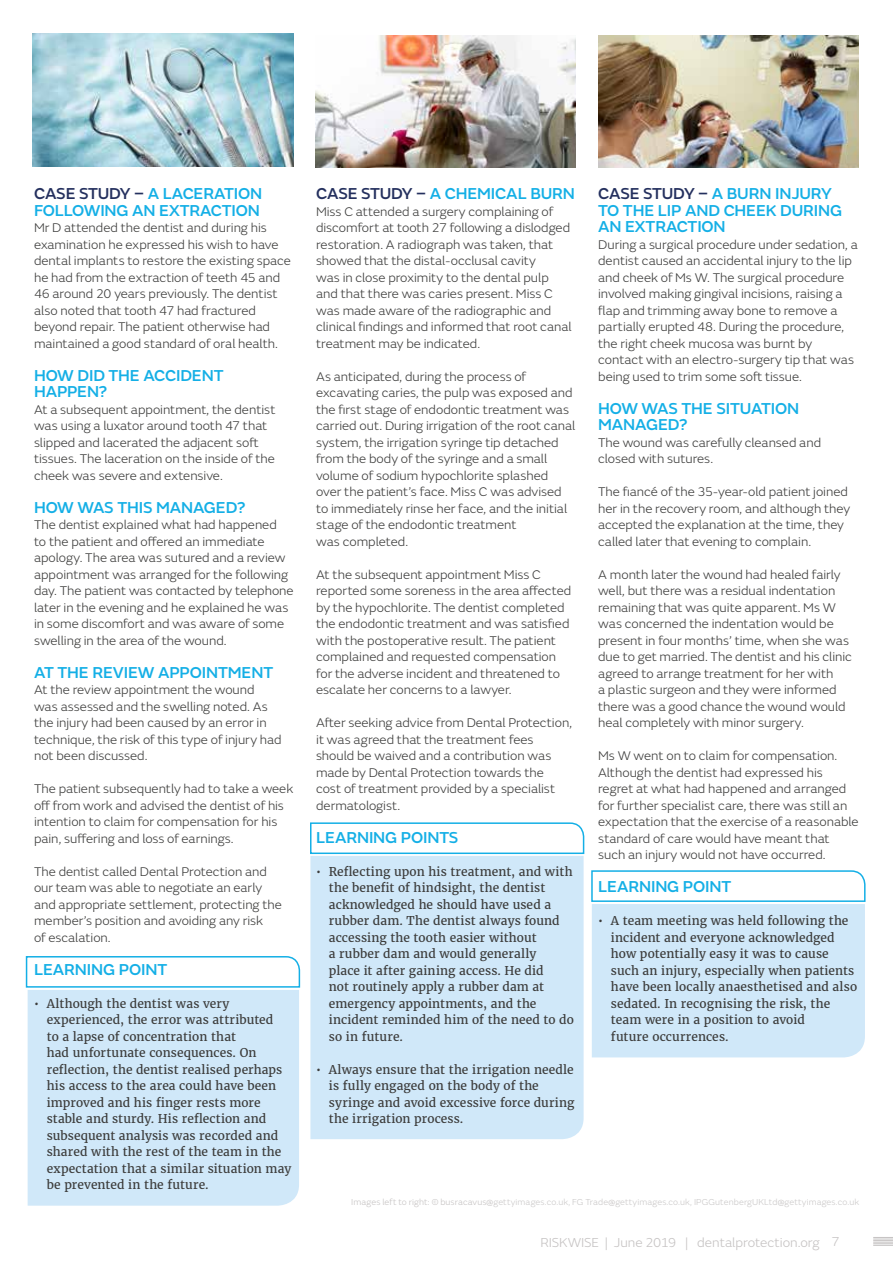
<style>
.page{position:relative;width:893px;height:1263px;background:#fff}
.page>*{position:absolute;margin:0;border:0;box-sizing:border-box;transform-origin:0 0}
.Subtitle{font:500 16.5px/16.5px "FS Emeric";letter-spacing:-.01em;color:#14afe6}
.t1{font:300 13.5px "FS Emeric";color:#c5c2c2}
.Body{font:300 13.2px/16.5px "FS Emeric";color:#3c3c3b}
.t2{font:12px/16.5px "Merriweather";letter-spacing:.01em;color:#3c3c3b}
.Small_print{font:300 9px "FS Emeric";letter-spacing:.01em;color:#cac8c8}
.s1{color:#24305e}
.s2{color:#c5c2c2}
</style>
<div class="page">
<svg style="left:873px;top:1237px;width:20px;height:9px"></svg>
<div style="left:28px;top:990px;width:271px;height:216px;background:#d0e8f9"></div>
<div style="left:310px;top:856px;width:274px;height:283px;background:#d0e8f9"></div>
<img style="left:33px;top:34px;width:261px;height:132px">
<img style="left:315px;top:35px;width:261px;height:133px">
<img style="left:598px;top:35px;width:261px;height:133px">
<svg style="left:591px;top:870px;width:275px;height:187px"></svg>
<svg style="left:310px;top:822px;width:275px;height:33px"></svg>
<svg style="left:25px;top:956px;width:276px;height:32px"></svg>
<p class="Subtitle" style="left:34px;top:184px;width:230px"><span class="s1">CASE STUDY –</span> A LACERATION<br>FOLLOWING AN EXTRACTION</p>
<p class="Body" style="left:34px;top:219px;width:258px">Mr D attended the dentist and during his examination he expressed his wish to have dental implants to restore the existing space he had from the extraction of teeth 45 and 46 around 20 years previously. The dentist also noted that tooth 47 had fractured beyond repair. The patient otherwise had maintained a good standard of oral health.</p>
<p class="Subtitle" style="left:34px;top:366px;width:191px">HOW DID THE ACCIDENT<br>HAPPEN?</p>
<p class="Body" style="left:34px;top:400px;width:243px">At a subsequent appointment, the dentist was using a luxator around tooth 47 that slipped and lacerated the adjacent soft tissues. The laceration on the inside of the cheek was severe and extensive.</p>
<p class="Subtitle" style="left:34px;top:498px;width:213px">HOW WAS THIS MANAGED?</p>
<p class="Body" style="left:34px;top:516px;width:261px">The dentist explained what had happened<br>to the patient and offered an immediate apology. The area was sutured and a review appointment was arranged for the following day. The patient was contacted by telephone later in the evening and he explained he was in some discomfort and was aware of some swelling in the area of the wound.</p>
<p class="Subtitle" style="left:34px;top:663px;width:241px">AT THE REVIEW APPOINTMENT</p>
<p class="Body" style="left:34px;top:681px;width:249px">At the review appointment the wound was assessed and the swelling noted. As the injury had been caused by an error in technique, the risk of this type of injury had not been discussed.</p>
<p class="Body" style="left:34px;top:780px;width:261px">The patient subsequently had to take a week off from work and advised the dentist of his intention to claim for compensation for his pain, suffering and loss of earnings.</p>
<p class="Body" style="left:34px;top:862px;width:249px">The dentist called Dental Protection and our team was able to negotiate an early and appropriate settlement, protecting the member’s position and avoiding any risk<br>of escalation.</p>
<p class="Subtitle" style="left:34px;top:960px;width:135px">LEARNING POINT</p>
<p class="t2" style="left:47px;top:995px;width:246px;text-indent:-13px">• Although the dentist was very experienced, the error was attributed<br>to a lapse of concentration that<br>had unfortunate consequences. On reflection, the dentist realised perhaps his access to the area could have been improved and his finger rests more stable and sturdy. His reflection and subsequent analysis was recorded and shared with the rest of the team in the expectation that a similar situation may be prevented in the future.</p>
<p class="Subtitle" style="left:316px;top:184px;width:260px"><span class="s1">CASE STUDY –</span> A CHEMICAL BURN</p>
<p class="Body" style="left:316px;top:202px;width:257px">Miss C attended a surgery complaining of discomfort at tooth 27 following a dislodged restoration. A radiograph was taken, that showed that the distal-occlusal cavity<br>was in close proximity to the dental pulp and that there was caries present. Miss C was made aware of the radiographic and clinical findings and informed that root canal treatment may be indicated.</p>
<p class="Body" style="left:316px;top:367px;width:261px">As anticipated, during the process of excavating caries, the pulp was exposed and the first stage of endodontic treatment was carried out. During irrigation of the root canal system, the irrigation syringe tip detached from the body of the syringe and a small volume of sodium hypochlorite splashed over the patient’s face. Miss C was advised to immediately rinse her face, and the initial stage of the endodontic treatment<br>was completed.</p>
<p class="Body" style="left:316px;top:565px;width:257px">At the subsequent appointment Miss C reported some soreness in the area affected by the hypochlorite. The dentist completed the endodontic treatment and was satisfied with the postoperative result. The patient complained and requested compensation for the adverse incident and threatened to escalate her concerns to a lawyer.</p>
<p class="Body" style="left:316px;top:714px;width:258px">After seeking advice from Dental Protection, it was agreed that the treatment fees should be waived and a contribution was made by Dental Protection towards the cost of treatment provided by a specialist dermatologist.</p>
<p class="Subtitle" style="left:316px;top:828px;width:144px">LEARNING POINTS</p>
<p class="t2" style="left:329px;top:863px;width:247px;text-indent:-13px">• Reflecting upon his treatment, and with the benefit of hindsight, the dentist acknowledged he should have used a rubber dam. The dentist always found accessing the tooth easier without<br>a rubber dam and would generally<br>place it after gaining access. He did<br>not routinely apply a rubber dam at emergency appointments, and the incident reminded him of the need to do so in future.</p>
<p class="t2" style="left:329px;top:1061px;width:247px;text-indent:-13px">• Always ensure that the irrigation needle is fully engaged on the body of the syringe and avoid excessive force during the irrigation process.</p>
<p class="Subtitle" style="left:598px;top:184px;width:246px"><span class="s1">CASE STUDY –</span> A BURN INJURY<br>TO THE LIP AND CHEEK DURING<br>AN EXTRACTION</p>
<p class="Body" style="left:598px;top:235px;width:261px">During a surgical procedure under sedation, a dentist caused an accidental injury to the lip and cheek of Ms W. The surgical procedure involved making gingival incisions, raising a flap and trimming away bone to remove a partially erupted 48. During the procedure, the right cheek mucosa was burnt by contact with an electro-surgery tip that was being used to trim some soft tissue.</p>
<p class="Subtitle" style="left:598px;top:399px;width:203px">HOW WAS THE SITUATION<br>MANAGED?</p>
<p class="Body" style="left:598px;top:433px;width:224px">The wound was carefully cleansed and closed with sutures.</p>
<p class="Body" style="left:598px;top:483px;width:254px">The fiancé of the 35-year-old patient joined her in the recovery room, and although they accepted the explanation at the time, they called later that evening to complain.</p>
<p class="Body" style="left:598px;top:565px;width:255px">A month later the wound had healed fairly well, but there was a residual indentation remaining that was quite apparent. Ms W was concerned the indentation would be present in four months’ time, when she was due to get married. The dentist and his clinic agreed to arrange treatment for her with<br>a plastic surgeon and they were informed there was a good chance the wound would heal completely with minor surgery.</p>
<p class="Body" style="left:598px;top:747px;width:262px">Ms W went on to claim for compensation.<br>Although the dentist had expressed his regret at what had happened and arranged for further specialist care, there was still an expectation that the exercise of a reasonable standard of care would have meant that such an injury would not have occurred.</p>
<p class="Subtitle" style="left:598px;top:877px;width:135px">LEARNING POINT</p>
<p class="t2" style="left:611px;top:912px;width:248px;text-indent:-13px">• A team meeting was held following the incident and everyone acknowledged how potentially easy it was to cause such an injury, especially when patients have been locally anaesthetised and also sedated. In recognising the risk, the team were in a position to avoid<br>future occurrences.</p>
<p class="Small_print" style="left:351px;top:1196px;width:509px"><span class="s2">Images left to right: © busracavus@</span>gettyimages.co.uk, FG Trade<span class="s2">@</span>gettyimages.co.uk, IPGGutenbergUKLtd<span class="s2">@</span>gettyimages.co.uk</p>
<p class="t1" style="left:540px;top:1233px;width:301px">RISKWISE | June 2019 | dentalprotection.org 7</p>
</div>
